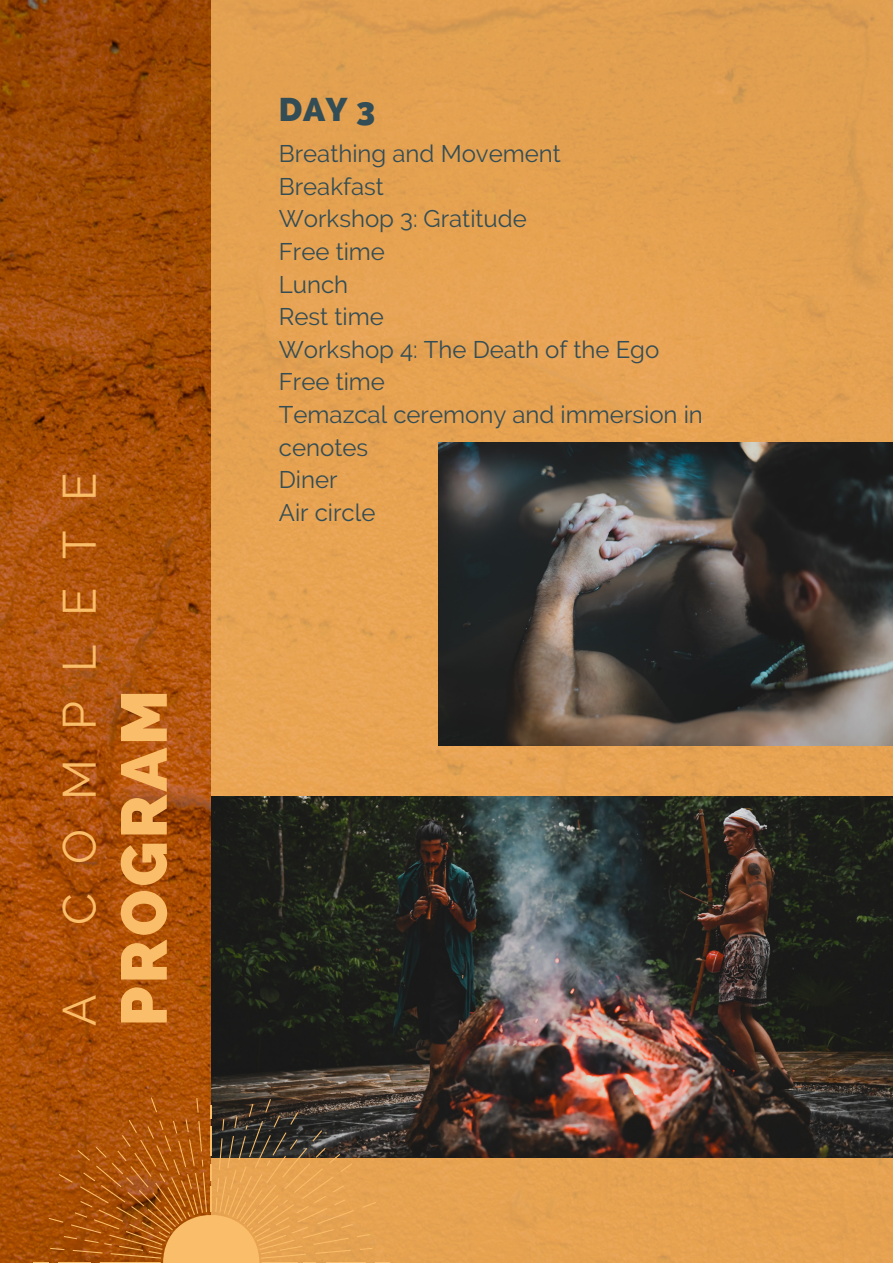
<style>
.page{position:relative;width:893px;height:1264px;background:#fff}
.page>*{position:absolute;margin:0;border:0;box-sizing:border-box;transform-origin:0 0}
.t1{font:800 64.5px "Raleway";letter-spacing:.045em;color:#fabd69}
.t2{font:46.5px "Raleway";letter-spacing:.625em;color:#fabd69}
.t3{font:800 33px "Raleway";color:#334d56}
.t4{font:24px/32.5px "Raleway";color:#334d56}
</style>
<div class="page">
<img style="left:0;top:0;width:211px;height:1262px">
<div style="left:211px;top:0;width:681px;height:1262px;background:#e5a250"></div>
<img style="left:211px;top:796px;width:681px;height:361px">
<svg style="left:33px;top:1097px;width:356px;height:165px"></svg>
<img style="left:438px;top:443px;width:454px;height:302px">
<h2 class="t2" style="left:52px;top:925px;width:453px;rotate:-90deg">COMPLETE</h2>
<h2 class="t2" style="left:52px;top:1026px;width:33px;rotate:-90deg">A</h2>
<h1 class="t1" style="left:106px;top:1026px;width:338px;rotate:-90deg">PROGRAM</h1>
<h3 class="t3" style="left:279px;top:90px;width:98px">DAY 3</h3>
<p class="t4" style="left:279px;top:137px;width:425px">Breathing and Movement<br>Breakfast<br>Workshop 3: Gratitude<br>Free time<br>Lunch<br>Rest time<br>Workshop 4: The Death of the Ego<br>Free time<br>Temazcal ceremony and immersion in cenotes<br>Diner<br>Air circle</p>
</div>
